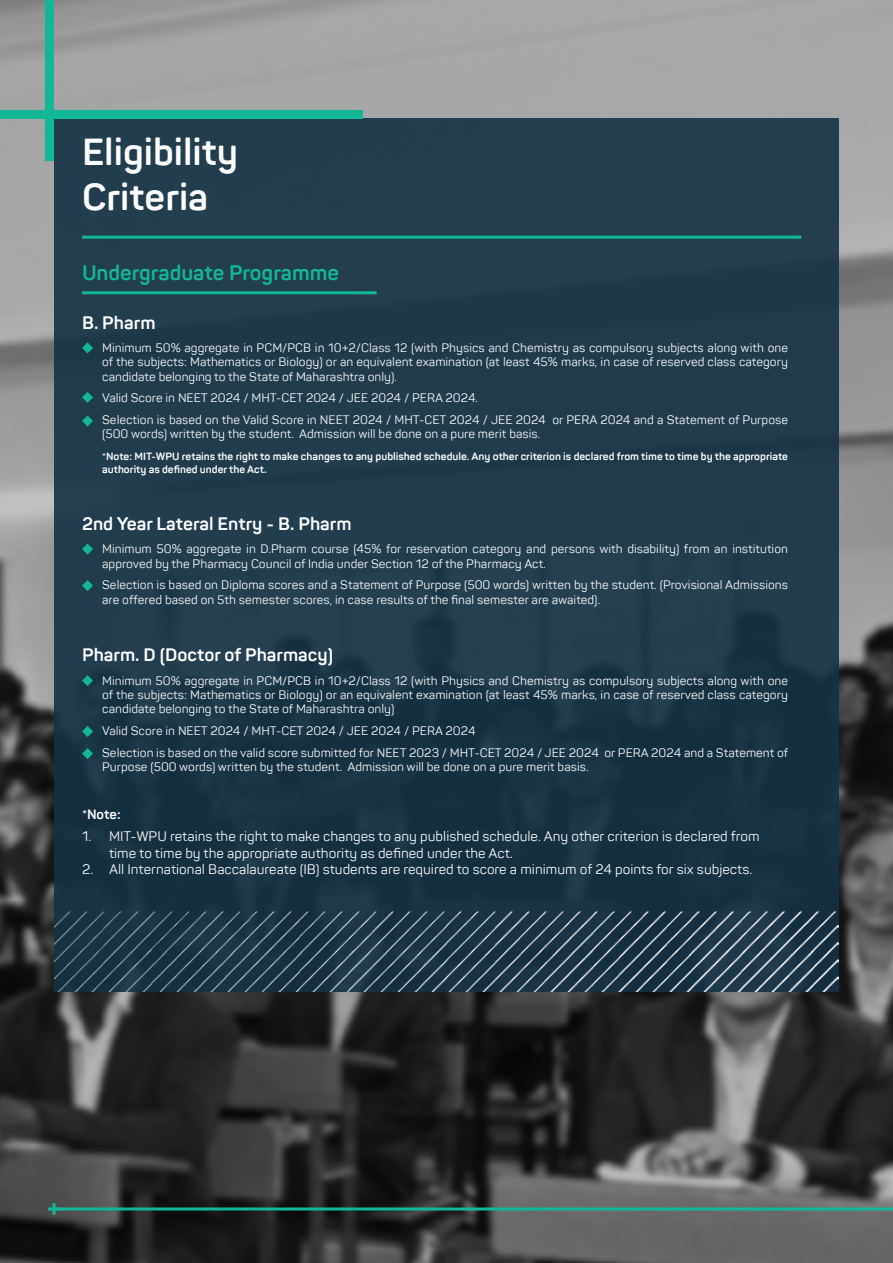
<style>
.page{position:relative;width:893px;height:1263px;background:#fff}
.page>*{position:absolute;margin:0;border:0;box-sizing:border-box;transform-origin:0 0}
.t1{font:700 37.5px/45px "Panton";color:#fff}
.t2{font:700 21px "Panton";color:#12b796}
.t3{font:700 18px "Panton";color:#fff}
.t4{font:13.5px/16.2px "Panton";color:#fff}
.t5{font:700 13.5px "Panton";color:#fff}
.t6{font:12px/14.4px "Panton";color:#fff}
.t7{font:700 10.5px/12.6px "Panton";color:#fff}
</style>
<div class="page">
<img style="left:0;top:0;width:893px;height:1263px">
<div style="left:54px;top:118px;width:785px;height:873px;background:linear-gradient(to right,#1f3a4b,#1e394a)"></div>
<hr style="left:82px;top:236px;width:719px;height:3px;background:#12b796">
<svg style="left:82px;top:342px;width:11px;height:11px"></svg>
<svg style="left:82px;top:392px;width:11px;height:11px"></svg>
<svg style="left:82px;top:415px;width:11px;height:11px"></svg>
<svg style="left:82px;top:675px;width:11px;height:11px"></svg>
<svg style="left:82px;top:726px;width:11px;height:11px"></svg>
<svg style="left:82px;top:748px;width:11px;height:11px"></svg>
<svg style="left:82px;top:543px;width:11px;height:11px"></svg>
<svg style="left:82px;top:580px;width:11px;height:11px"></svg>
<hr style="left:82px;top:291px;width:295px;height:3px;background:#12b796">
<div style="left:45px;top:0;width:9px;height:161px;background:#12b796"></div>
<div style="left:0;top:110px;width:362px;height:9px;background:#12b796"></div>
<hr style="left:54px;top:1207px;width:839px;height:3px;background:#12b796">
<svg style="left:48px;top:1203px;width:12px;height:12px"></svg>
<img style="left:54px;top:911px;width:785px;height:80px">
<h1 class="t1" style="left:82px;top:129px;width:158px">Eligibility<br>Criteria</h1>
<h2 class="t2" style="left:82px;top:259px;width:259px">Undergraduate Programme</h2>
<h3 class="t3" style="left:82px;top:311px;width:75px">B. Pharm</h3>
<p class="t6" style="left:102px;top:340px;width:687px;text-align:justify">Minimum 50% aggregate in PCM/PCB in 10+2/Class 12 (with Physics and Chemistry as compulsory subjects along with one of the subjects: Mathematics or Biology) or an equivalent examination (at least 45% marks, in case of reserved class category candidate belonging to the State of Maharashtra only).</p>
<p class="t6" style="left:102px;top:387px;width:687px;line-height:21.6px">Valid Score in NEET 2024 / MHT-CET 2024 / JEE 2024 / PERA 2024.<br>Selection is based on the Valid Score in NEET 2024 / MHT-CET 2024 / JEE 2024 or PERA 2024 and a Statement of Purpose</p>
<p class="t6" style="left:102px;top:427px;width:440px">(500 words) written by the student. Admission will be done on a pure merit basis.</p>
<p class="t7" style="left:102px;top:450px;width:687px">*Note: MIT-WPU retains the right to make changes to any published schedule. Any other criterion is declared from time to time by the appropriate authority as defined under the Act.</p>
<h3 class="t3" style="left:82px;top:512px;width:271px">2nd Year Lateral Entry - B. Pharm</h3>
<p class="t6" style="left:102px;top:542px;width:687px">Minimum 50% aggregate in D.Pharm course (45% for reservation category and persons with disability) from an institution approved by the Pharmacy Council of India under Section 12 of the Pharmacy Act.</p>
<p class="t6" style="left:102px;top:578px;width:687px">Selection is based on Diploma scores and a Statement of Purpose (500 words) written by the student. (Provisional Admissions are offered based on 5th semester scores, in case results of the final semester are awaited).</p>
<h3 class="t3" style="left:82px;top:644px;width:253px">Pharm. D (Doctor of Pharmacy)</h3>
<p class="t6" style="left:102px;top:673px;width:687px;text-align:justify">Minimum 50% aggregate in PCM/PCB in 10+2/Class 12 (with Physics and Chemistry as compulsory subjects along with one of the subjects: Mathematics or Biology) or an equivalent examination (at least 45% marks, in case of reserved class category candidate belonging to the State of Maharashtra only)</p>
<p class="t6" style="left:102px;top:720px;width:688px;line-height:21.6px">Valid Score in NEET 2024 / MHT-CET 2024 / JEE 2024 / PERA 2024<br>Selection is based on the valid score submitted for NEET 2023 / MHT-CET 2024 / JEE 2024 or PERA 2024 and a Statement of</p>
<p class="t6" style="left:102px;top:760px;width:488px">Purpose (500 words) written by the student. Admission will be done on a pure merit basis.</p>
<p class="t5" style="left:82px;top:806px;width:40px">*Note:</p>
<p class="t4" style="left:109px;top:828px;width:652px;text-indent:-27px">1. MIT-WPU retains the right to make changes to any published schedule. Any other criterion is declared from time to time by the appropriate authority as defined under the Act.</p>
<p class="t4" style="left:82px;top:861px;width:672px">2. All International Baccalaureate (IB) students are required to score a minimum of 24 points for six subjects.</p>
</div>
